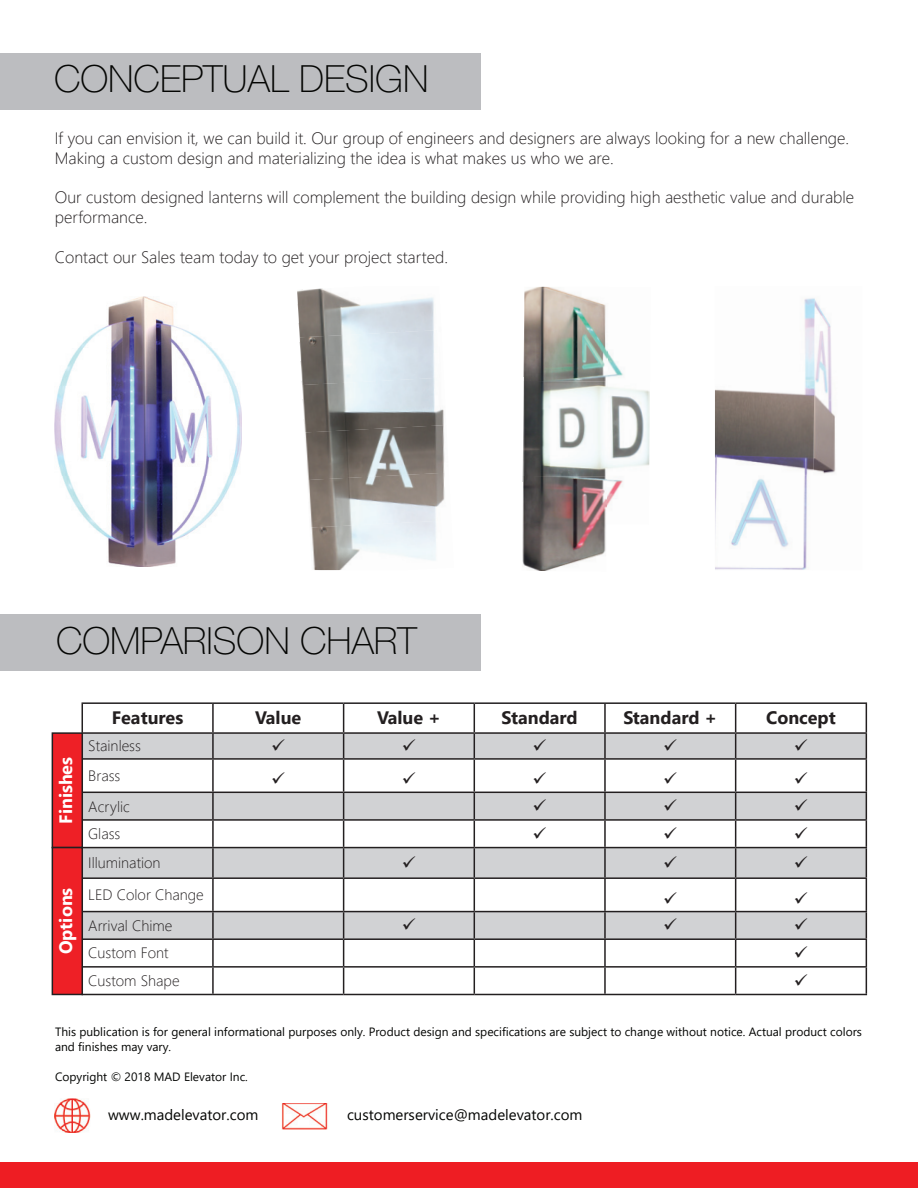
<style>
.page{position:relative;width:918px;height:1188px;background:#fff}
.page>*{position:absolute;margin:0;border:0;box-sizing:border-box;transform-origin:0 0}
.t1{font:100 37.5px "Helvetica Neue LT Std";color:#040503}
.t2{font:700 18px "Segoe UI";color:#231f20}
.t3{font:700 18px "Segoe UI";color:#fff}
.t4{font:300 16.5px/19.8px "Segoe UI";color:#231f20}
.t5{font:300 15px "Segoe UI";color:#231f20}
.t6{font:15px "Segoe UI";color:#040503}
.t7{font:12px/15px "Segoe UI";color:#040503}
</style>
<div class="page">
<div style="left:0;top:614px;width:480px;height:57px;background:#bcbdc0"></div>
<div style="left:0;top:1163px;width:918px;height:25px;background:#ee1d23"></div>
<img style="left:54px;top:297px;width:188px;height:270px">
<div style="left:0;top:53px;width:480px;height:56px;background:#bcbdc0"></div>
<hr style="left:82px;top:702px;width:131px;height:2px;background:#231f20">
<hr style="left:213px;top:702px;width:131px;height:2px;background:#231f20">
<hr style="left:344px;top:702px;width:130px;height:2px;background:#231f20">
<hr style="left:474px;top:702px;width:131px;height:2px;background:#231f20">
<hr style="left:605px;top:702px;width:131px;height:2px;background:#231f20">
<hr style="left:736px;top:702px;width:131px;height:2px;background:#231f20">
<hr style="left:82px;top:994px;width:131px;height:1px;background:#231f20">
<hr style="left:213px;top:994px;width:131px;height:1px;background:#231f20">
<hr style="left:344px;top:994px;width:130px;height:1px;background:#231f20">
<hr style="left:474px;top:994px;width:131px;height:1px;background:#231f20">
<hr style="left:605px;top:994px;width:131px;height:1px;background:#231f20">
<hr style="left:736px;top:994px;width:131px;height:1px;background:#231f20">
<div style="left:52px;top:733px;width:30px;height:115px;background:#ee2026"></div>
<div style="left:52px;top:732px;width:31px;height:116px;border:2px solid #231f20"></div>
<div style="left:52px;top:848px;width:30px;height:146px;background:#ee2026"></div>
<div style="left:52px;top:847px;width:31px;height:148px;border:2px solid #231f20"></div>
<img style="left:281px;top:1103px;width:47px;height:26px">
<img style="left:55px;top:1098px;width:36px;height:35px">
<img style="left:297px;top:288px;width:137px;height:49px">
<img style="left:300px;top:330px;width:135px;height:53px">
<img style="left:302px;top:377px;width:142px;height:48px">
<img style="left:304px;top:425px;width:141px;height:47px">
<img style="left:307px;top:472px;width:138px;height:48px">
<img style="left:310px;top:520px;width:126px;height:50px">
<img style="left:715px;top:298px;width:98px;height:177px">
<img style="left:813px;top:298px;width:23px;height:176px">
<img style="left:715px;top:475px;width:92px;height:95px">
<img style="left:523px;top:287px;width:84px;height:189px">
<img style="left:607px;top:350px;width:43px;height:156px">
<img style="left:522px;top:476px;width:85px;height:95px">
<img style="left:606px;top:524px;width:1px;height:47px">
<svg style="left:82px;top:703px;width:785px;height:291px"></svg>
<h1 class="t1" style="left:54px;top:58px;width:376px">CONCEPTUAL DESIGN</h1>
<p class="t4" style="left:55px;top:126px;width:796px">If you can envision it, we can build it. Our group of engineers and designers are always looking for a new challenge.<br>Making a custom design and materializing the idea is what makes us who we are.</p>
<p class="t4" style="left:55px;top:186px;width:801px">Our custom designed lanterns will complement the building design while providing high aesthetic value and durable performance.</p>
<p class="t4" style="left:55px;top:245px;width:395px">Contact our Sales team today to get your project started.</p>
<h1 class="t1" style="left:56px;top:619px;width:362px">COMPARISON CHART</h1>
<p class="t3" style="left:49px;top:824px;width:68px;rotate:-90deg">Finishes</p>
<p class="t3" style="left:49px;top:954px;width:68px;rotate:-90deg">Options</p>
<p class="t2" style="left:112px;top:700px;width:73px">Features</p>
<p class="t2" style="left:255px;top:700px;width:48px">Value</p>
<p class="t2" style="left:377px;top:700px;width:65px">Value +</p>
<p class="t2" style="left:501px;top:700px;width:78px">Standard</p>
<p class="t2" style="left:623px;top:700px;width:95px">Standard +</p>
<p class="t2" style="left:766px;top:700px;width:71px">Concept</p>
<p class="t5" style="left:88px;top:732px;width:54px">Stainless</p>
<p class="t5" style="left:88px;top:762px;width:34px">Brass</p>
<p class="t5" style="left:88px;top:792px;width:43px">Acrylic</p>
<p class="t5" style="left:88px;top:820px;width:34px">Glass</p>
<p class="t5" style="left:88px;top:849px;width:74px">Illumination</p>
<p class="t5" style="left:88px;top:881px;width:117px">LED Color Change</p>
<p class="t5" style="left:88px;top:911px;width:86px">Arrival Chime</p>
<p class="t5" style="left:88px;top:939px;width:82px">Custom Font</p>
<p class="t5" style="left:88px;top:967px;width:93px">Custom Shape</p>
<p class="t7" style="left:55px;top:1023px;width:808px">This publication is for general informational purposes only. Product design and specifications are subject to change without notice. Actual product colors and finishes may vary.</p>
<p class="t7" style="left:55px;top:1068px;width:194px">Copyright © 2018 MAD Elevator Inc.</p>
<p class="t6" style="left:108px;top:1100px;width:152px">www.madelevator.com</p>
<p class="t6" style="left:347px;top:1100px;width:237px">customerservice@madelevator.com</p>
</div>
